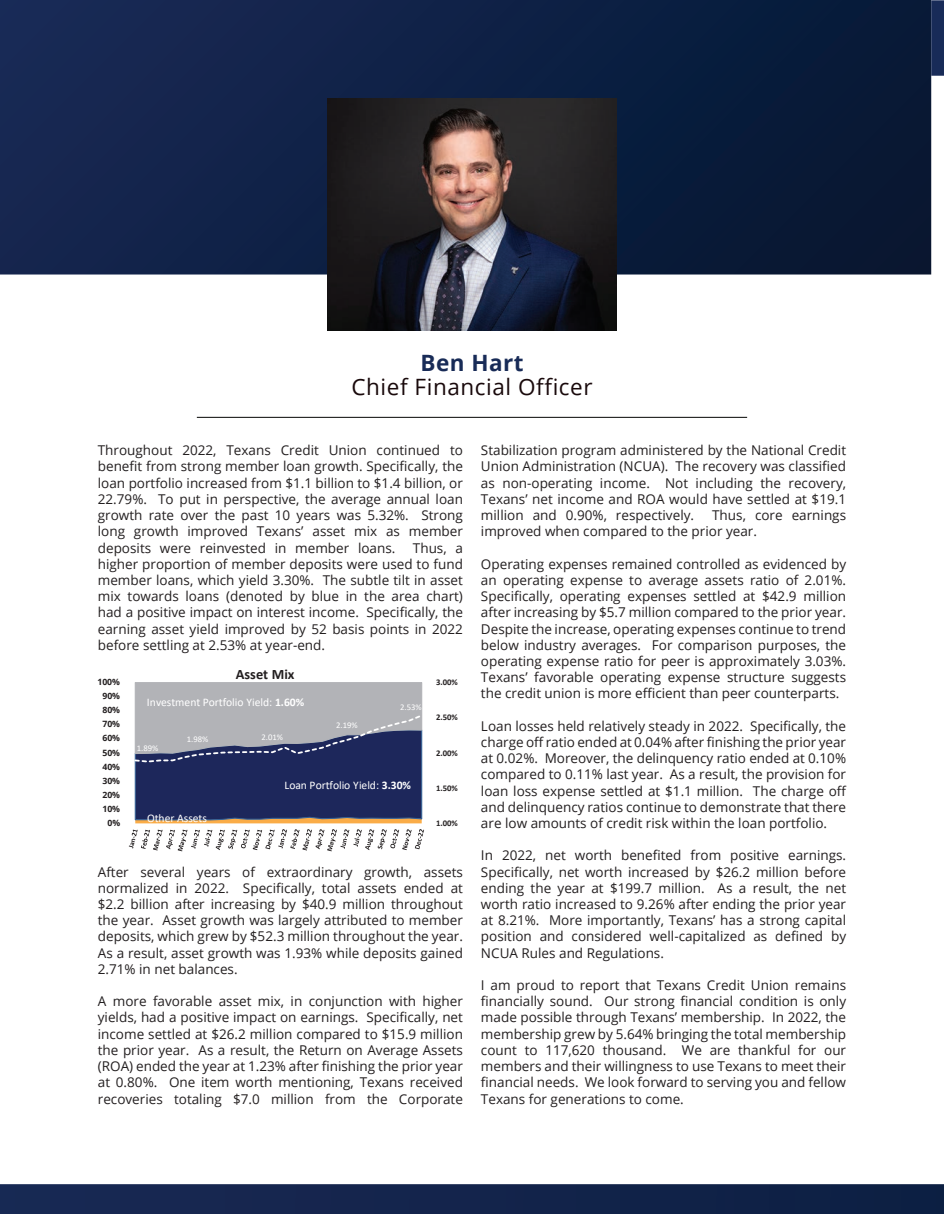
<style>
.page{position:relative;width:944px;height:1214px;background:#fff}
.page>*{position:absolute;margin:0;border:0;box-sizing:border-box;transform-origin:0 0}
.t1{font:22.5px "Open Sans";letter-spacing:.025em;color:#19090b}
.t2{font:700 22.5px "Open Sans";letter-spacing:.02em;color:#182b57}
.t3{font:700 14.4px "Calibri";color:#231f20}
.t4{font:13.5px/16.2px "Open Sans";color:#231f20;text-align:justify}
.t5{font:11.55px "Calibri";letter-spacing:-.005em;color:#fff}
.t6{font:700 8.7px "Open Sans";letter-spacing:.01em;color:#231f20}
.t7{font:8.7px "Calibri";letter-spacing:-.005em;color:#fff}
.t8{font:700 8.7px "Calibri";letter-spacing:-.005em;color:#231f20}
.s1{font-weight:700}
</style>
<div class="page">
<svg style="left:0;top:0;width:931px;height:274px;background:#0e1f43"></svg>
<hr style="left:197px;top:417px;width:550px;height:1px;background:#040503">
<img style="left:327px;top:98px;width:289px;height:233px">
<svg style="left:931px;top:0;width:13px;height:76px"></svg>
<svg style="left:134px;top:682px;width:289px;height:141px;background:#666a85"></svg>
<svg style="left:129px;top:829px;width:295px;height:22px"></svg>
<svg style="left:0;top:1184px;width:944px;height:30px;background:#14254c"></svg>
<h1 class="t2" style="left:420px;top:346px;width:104px">Ben Hart</h1>
<h1 class="t1" style="left:351px;top:371px;width:243px">Chief Financial Officer</h1>
<p class="t4" style="left:98px;top:442px;width:366px">Throughout 2022, Texans Credit Union continued to benefit from strong member loan growth. Specifically, the loan portfolio increased from $1.1 billion to $1.4 billion, or 22.79%. To put in perspective, the average annual loan growth rate over the past 10 years was 5.32%. Strong long growth improved Texans’ asset mix as member deposits were reinvested in member loans.</p>
<p class="t4" style="left:98px;top:539px;width:366px;text-indent:315px">Thus, a higher proportion of member deposits were used to fund member loans, which yield 3.30%. The subtle tilt in asset mix towards loans (denoted by blue in the area chart) had a positive impact on interest income. Specifically, the earning asset yield improved by 52 basis points in 2022 before settling at 2.53% at year-end.</p>
<p class="t6" style="left:97px;top:676px;width:24px">100%</p>
<p class="t6" style="left:102px;top:690px;width:19px">90%</p>
<p class="t6" style="left:102px;top:704px;width:19px">80%</p>
<p class="t6" style="left:102px;top:718px;width:19px">70%</p>
<p class="t6" style="left:102px;top:732px;width:19px">60%</p>
<p class="t6" style="left:102px;top:746px;width:19px">50%</p>
<p class="t6" style="left:102px;top:760px;width:19px">40%</p>
<p class="t6" style="left:102px;top:774px;width:19px">30%</p>
<p class="t6" style="left:102px;top:788px;width:19px">20%</p>
<p class="t6" style="left:102px;top:802px;width:19px">10%</p>
<p class="t6" style="left:107px;top:816px;width:14px">0%</p>
<p class="t3" style="left:236px;top:663px;width:60px">Asset Mix</p>
<p class="t5" style="left:147px;top:694px;width:159px">Investment Portfolio Yield: <span class="s1">1.60%</span></p>
<p class="t7" style="left:137px;top:742px;width:23px">1.89%</p>
<p class="t7" style="left:187px;top:733px;width:23px">1.98%</p>
<p class="t7" style="left:261px;top:731px;width:23px">2.01%</p>
<p class="t7" style="left:336px;top:718px;width:23px">2.19%</p>
<p class="t7" style="left:400px;top:701px;width:23px">2.53%</p>
<p class="t5" style="left:147px;top:810px;width:61px">Other Assets</p>
<p class="t5" style="left:284px;top:777px;width:128px">Loan Portfolio Yield: <span class="s1">3.30%</span></p>
<p class="t8" style="left:436px;top:676px;width:23px">3.00%</p>
<p class="t8" style="left:436px;top:711px;width:23px">2.50%</p>
<p class="t8" style="left:436px;top:746px;width:23px">2.00%</p>
<p class="t8" style="left:436px;top:781px;width:23px">1.50%</p>
<p class="t8" style="left:436px;top:817px;width:23px">1.00%</p>
<p class="t4" style="left:98px;top:863px;width:366px">After several years of extraordinary growth, assets normalized in 2022. Specifically, total assets ended at $2.2 billion after increasing by $40.9 million throughout the year. Asset growth was largely attributed to member deposits, which grew by $52.3 million throughout the year.<br>As a result, asset growth was 1.93% while deposits gained 2.71% in net balances.</p>
<p class="t4" style="left:98px;top:993px;width:366px">A more favorable asset mix, in conjunction with higher yields, had a positive impact on earnings. Specifically, net income settled at $26.2 million compared to $15.9 million the prior year. As a result, the Return on Average Assets (ROA) ended the year at 1.23% after finishing the prior year at 0.80%. One item worth mentioning, Texans received recoveries totaling $7.0 million from the Corporate</p>
<p class="t4" style="left:481px;top:442px;width:366px">Stabilization program administered by the National Credit Union Administration (NCUA). The recovery was classified as non-operating income. Not including the recovery, Texans’ net income and ROA would have settled at $19.1 million and 0.90%, respectively.</p>
<p class="t4" style="left:481px;top:507px;width:366px;text-indent:231px">Thus, core earnings improved when compared to the prior year.</p>
<p class="t4" style="left:481px;top:555px;width:366px">Operating expenses remained controlled as evidenced by an operating expense to average assets ratio of 2.01%.<br>Specifically, operating expenses settled at $42.9 million after increasing by $5.7 million compared to the prior year.<br>Despite the increase, operating expenses continue to trend below industry averages. For comparison purposes, the operating expense ratio for peer is approximately 3.03%.<br>Texans’ favorable operating expense structure suggests the credit union is more efficient than peer counterparts.</p>
<p class="t4" style="left:481px;top:717px;width:367px">Loan losses held relatively steady in 2022. Specifically, the charge off ratio ended at 0.04% after finishing the prior year at 0.02%. Moreover, the delinquency ratio ended at 0.10% compared to 0.11% last year. As a result, the provision for loan loss expense settled at $1.1 million. The charge off and delinquency ratios continue to demonstrate that there are low amounts of credit risk within the loan portfolio.</p>
<p class="t4" style="left:481px;top:847px;width:366px">In 2022, net worth benefited from positive earnings.<br>Specifically, net worth increased by $26.2 million before ending the year at $199.7 million. As a result, the net worth ratio increased to 9.26% after ending the prior year at 8.21%. More importantly, Texans’ has a strong capital position and considered well-capitalized as defined by NCUA Rules and Regulations.</p>
<p class="t4" style="left:481px;top:976px;width:366px">I am proud to report that Texans Credit Union remains financially sound. Our strong financial condition is only made possible through Texans’ membership. In 2022, the membership grew by 5.64% bringing the total membership count to 117,620 thousand. We are thankful for our members and their willingness to use Texans to meet their financial needs. We look forward to serving you and fellow Texans for generations to come.</p>
</div>
